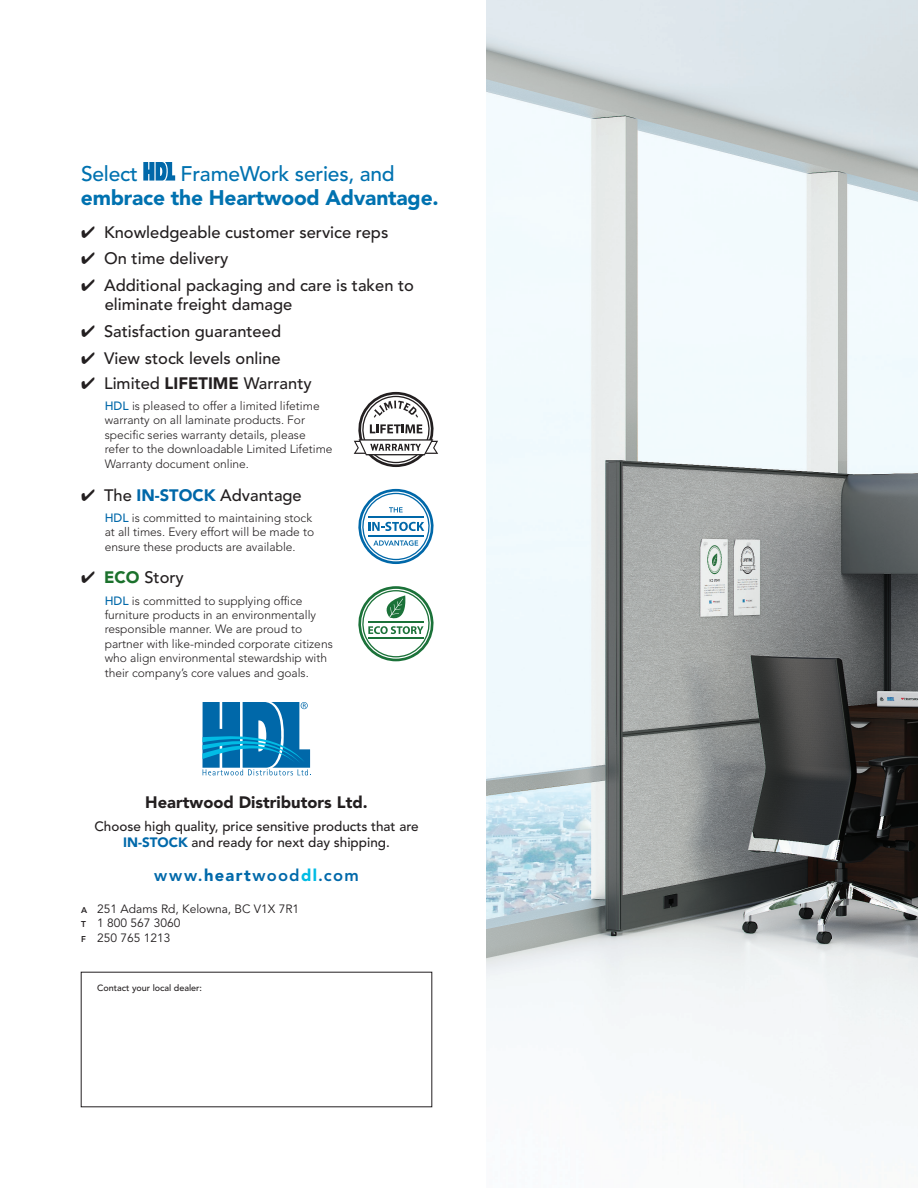
<style>
.page{position:relative;width:918px;height:1188px;background:#fff}
.page>*{position:absolute;margin:0;border:0;box-sizing:border-box;transform-origin:0 0}
.t1{font:900 21px/24px "Avenir LT Std";letter-spacing:-.01em;color:#0072b0}
.t2{font:500 21px "Avenir LT Std";letter-spacing:-.01em;color:#0072b0}
.t3{font:500 16.5px/19.8px "Avenir LT Std";color:#231f20}
.t4{font:900 16.5px "Avenir LT Std";color:#231f20}
.t5{font:800 16.5px "Avenir LT Std";letter-spacing:.075em;color:#0069aa}
.t6{font:500 13.5px/16.2px "Avenir LT Std";color:#231f20;text-align:center}
.t7{font:300 12px/14.4px "Avenir LT Std";color:#231f20}
.t8{font:12px/14.4px "Avenir LT Std";color:#231f20}
.t9{font:500 9px "Avenir LT Std";color:#231f20}
.t10{font:800 8.4px/14.4px "Avenir LT Std";color:#231f20}
.s1{font-weight:500}
.s2{font-weight:900}
.s3{font-weight:500;color:#0068a9}
.s4{font-weight:900;color:#0068a9}
.s5{font-weight:900;color:#1b712c}
.s6{font-weight:900;color:#0069aa}
.s7{font-weight:900;color:#00bce4}
</style>
<div class="page">
<img style="left:486px;top:0;width:432px;height:1110px">
<svg style="left:143px;top:162px;width:32px;height:19px"></svg>
<svg style="left:354px;top:392px;width:84px;height:75px"></svg>
<svg style="left:358px;top:489px;width:76px;height:75px"></svg>
<hr style="left:368px;top:535px;width:56px;height:2px;background:#0068a9">
<hr style="left:368px;top:516px;width:56px;height:1px;background:#0068a9">
<svg style="left:358px;top:586px;width:76px;height:75px"></svg>
<svg style="left:203px;top:702px;width:108px;height:74px"></svg>
<p class="t1" style="left:81px;top:161px;width:359px;text-indent:100px"><span class="s1">FrameWork series, and </span>embrace the Heartwood Advantage.</p>
<p class="t3" style="left:81px;top:223px;width:309px">✔ Knowledgeable customer service reps</p>
<p class="t3" style="left:81px;top:249px;width:149px">✔ On time delivery</p>
<p class="t3" style="left:105px;top:276px;width:311px;text-indent:-24px">✔ Additional packaging and care is taken to eliminate freight damage</p>
<p class="t3" style="left:81px;top:322px;width:202px">✔ Satisfaction guaranteed</p>
<p class="t3" style="left:81px;top:348px;width:201px">✔ View stock levels online</p>
<p class="t3" style="left:81px;top:374px;width:232px">✔ Limited <span class="s2">LIFETIME</span> Warranty</p>
<p class="t7" style="left:105px;top:399px;width:229px"><span class="s3">HDL</span> is pleased to offer a limited lifetime warranty on all laminate products. For specific series warranty details, please refer to the downloadable Limited Lifetime Warranty document online.</p>
<p class="t3" style="left:81px;top:485px;width:222px">✔ The <span class="s4">IN-STOCK</span> Advantage</p>
<p class="t7" style="left:105px;top:510px;width:211px"><span class="s3">HDL</span> is committed to maintaining stock at all times. Every effort will be made to ensure these products are available.</p>
<p class="t3" style="left:81px;top:568px;width:104px">✔ <span class="s5">ECO</span> Story</p>
<p class="t7" style="left:105px;top:593px;width:230px"><span class="s3">HDL</span> is committed to supplying office furniture products in an environmentally responsible manner. We are proud to partner with like-minded corporate citizens who align environmental stewardship with their company’s core values and goals.</p>
<p class="t2" style="left:81px;top:161px;width:58px">Select</p>
<p class="t4" style="left:145px;top:793px;width:224px">Heartwood Distributors Ltd.</p>
<p class="t6" style="left:94px;top:819px;width:326px">Choose high quality, price sensitive products that are<br><span class="s6">IN-STOCK</span> and ready for next day shipping.</p>
<p class="t5" style="left:154px;top:865px;width:206px">www.<span class="s2">heart</span>wood<span class="s7">dl</span>.com</p>
<p class="t8" style="left:97px;top:902px;width:204px">251 Adams Rd, Kelowna, BC V1X 7R1<br>1 800 567 3060<br>250 765 1213</p>
<p class="t10" style="left:81px;top:903px;width:8px">a t f</p>
<p class="t9" style="left:97px;top:982px;width:106px">Contact your local dealer:</p>
</div>
